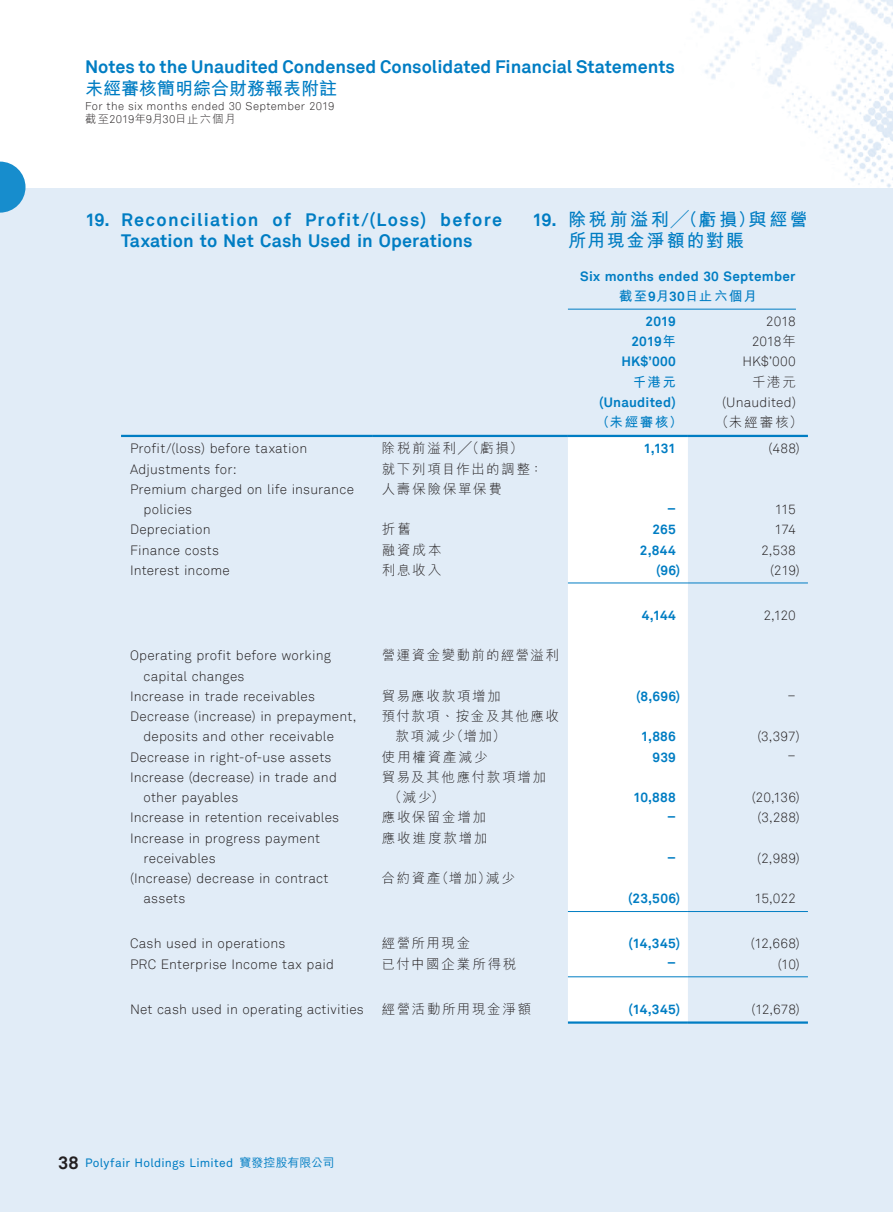
<style>
.page{position:relative;width:893px;height:1212px;background:#fff}
.page>*{position:absolute;margin:0;border:0;box-sizing:border-box;transform-origin:0 0}
._03_H1{font:700 18px/20.2px "Akkurat";letter-spacing:.05em;color:#007dc3;text-align:center}
._03_H1-2{font:700 18px "Akkurat";color:#007dc3}
._03_H1-3{font:700 18px/20.2px "M Hei HK";letter-spacing:.125em;color:#007dc3}
._03_H1-4{font:700 18px "M Hei HK";color:#007dc3}
._15_Table_Stub{font:300 13.5px/20.2px "Akkurat";letter-spacing:.015em;color:#231f20}
._15_Table_Stub-2{font:300 13.5px/20.2px "M Hei HK";letter-spacing:.12em;color:#231f20}
._11_P0{font:300 13.5px "Akkurat";color:#231f20}
._11_P0-2{font:700 13.5px "Akkurat";letter-spacing:.02em;color:#007dc3}
._12___P2{font:700 13.5px "Akkurat";letter-spacing:.02em;color:#007dc3}
._12___P2-2{font:300 13.5px "Akkurat";letter-spacing:.005em;color:#231f20}
._12___P2-3{font:700 13.5px "M Hei HK";letter-spacing:.11em;color:#007dc3}
._12___P2-4{font:300 13.5px "M Hei HK";letter-spacing:.135em;color:#231f20}
.t1{font:12px "Akkurat Pro";letter-spacing:.02em;color:#007dc3}
.t2{font:300 11.25px "Akkurat";letter-spacing:.035em;color:#231f20}
.t3{font:300 11.25px "M Hei HK";letter-spacing:.105em;color:#231f20}
.s1{font-family:"Akkurat"}
.s2{font-family:"M Hei HK"}
.s3{font-family:"Akkurat";font-weight:700;font-size:18px;color:#231f20}
.s4{font-family:"M Hei HK";font-weight:500}
</style>
<div class="page">
<div style="left:0;top:187px;width:893px;height:1025px;background:#e1ecf7"></div>
<img style="left:0;top:0;width:893px;height:187px">
<svg style="left:0;top:162px;width:26px;height:51px"></svg>
<div style="left:568px;top:437px;width:120px;height:584px;background:#fff"></div>
<hr style="left:568px;top:309px;width:228px;height:1px;background:#007dc3">
<hr style="left:121px;top:435px;width:252px;height:2px;background:#007dc3">
<hr style="left:373px;top:435px;width:195px;height:2px;background:#007dc3">
<hr style="left:568px;top:435px;width:120px;height:2px;background:#007dc3">
<hr style="left:688px;top:435px;width:120px;height:2px;background:#007dc3">
<hr style="left:568px;top:583px;width:120px;height:1px;background:#007dc3">
<hr style="left:688px;top:583px;width:120px;height:1px;background:#007dc3">
<hr style="left:568px;top:911px;width:120px;height:1px;background:#007dc3">
<hr style="left:688px;top:911px;width:120px;height:1px;background:#007dc3">
<hr style="left:568px;top:976px;width:120px;height:1px;background:#007dc3">
<hr style="left:688px;top:976px;width:120px;height:1px;background:#007dc3">
<hr style="left:568px;top:1021px;width:120px;height:3px;background:#007dc3">
<hr style="left:688px;top:1021px;width:120px;height:3px;background:#007dc3">
<h1 class="_03_H1-2" style="left:85px;top:55px;width:591px">Notes to the Unaudited Condensed Consolidated Financial Statements</h1>
<h1 class="_03_H1-4" style="left:85px;top:75px;width:253px">未經審核簡明綜合財務報表附註</h1>
<p class="t2" style="left:85px;top:99px;width:251px">For the six months ended 30 September 2019</p>
<p class="t3" style="left:85px;top:113px;width:152px">截至<span class="s1">2019</span>年<span class="s1">9</span>月<span class="s1">30</span>日止六個月</p>
<p class="_03_H1" style="left:85px;top:210px;width:419px">19. Reconciliation of Profit/(Loss) before<br>Taxation to Net Cash Used in Operations</p>
<p class="_03_H1-3" style="left:568px;top:208px;width:241px;text-indent:-36px"><span class="s1">19.</span> 除稅前溢利╱（虧損）與經營所用現金淨額的對賬</p>
<p class="_12___P2" style="left:580px;top:267px;width:217px">Six months ended 30 September</p>
<p class="_12___P2-3" style="left:619px;top:286px;width:140px">截至<span class="s1">9</span>月<span class="s1">30</span>日止六個月</p>
<p class="_12___P2" style="left:646px;top:312px;width:32px">2019</p>
<p class="_12___P2-2" style="left:766px;top:313px;width:31px">2018</p>
<p class="_12___P2" style="left:631px;top:333px;width:46px">2019<span class="s2">年</span></p>
<p class="_12___P2-2" style="left:752px;top:333px;width:46px">2018<span class="s2">年</span></p>
<p class="_12___P2" style="left:621px;top:353px;width:56px">HK$’000</p>
<p class="_12___P2-2" style="left:742px;top:354px;width:55px">HK$’000</p>
<p class="_12___P2-3" style="left:633px;top:372px;width:45px">千港元</p>
<p class="_12___P2-4" style="left:752px;top:375px;width:45px">千港元</p>
<p class="_12___P2" style="left:599px;top:393px;width:78px">(Unaudited)</p>
<p class="_12___P2-2" style="left:722px;top:394px;width:75px">(Unaudited)</p>
<p class="_12___P2-3" style="left:596px;top:412px;width:88px">（未經審核）</p>
<p class="_12___P2-4" style="left:715px;top:415px;width:89px">（未經審核）</p>
<p class="_15_Table_Stub" style="left:130px;top:439px;width:179px">Profit/(loss) before taxation</p>
<p class="_15_Table_Stub-2" style="left:382px;top:438px;width:143px">除稅前溢利╱（虧損）</p>
<p class="_11_P0-2" style="left:643px;top:440px;width:34px">1,131</p>
<p class="_11_P0" style="left:769px;top:441px;width:33px">(488)</p>
<p class="_15_Table_Stub" style="left:130px;top:459px;width:108px">Adjustments for:</p>
<p class="_15_Table_Stub-2" style="left:382px;top:458px;width:162px">就下列項目作出的調整：</p>
<p class="_15_Table_Stub" style="left:144px;top:479px;width:212px;text-indent:-14px">Premium charged on life insurance policies</p>
<p class="_15_Table_Stub-2" style="left:382px;top:479px;width:121px">人壽保險保單保費</p>
<p class="_11_P0-2" style="left:667px;top:499px;width:10px">–</p>
<p class="_11_P0" style="left:775px;top:501px;width:23px">115</p>
<p class="_15_Table_Stub" style="left:130px;top:520px;width:82px">Depreciation</p>
<p class="_15_Table_Stub-2" style="left:382px;top:519px;width:30px">折舊</p>
<p class="_11_P0-2" style="left:652px;top:521px;width:25px">265</p>
<p class="_11_P0" style="left:775px;top:522px;width:23px">174</p>
<p class="_15_Table_Stub" style="left:130px;top:540px;width:91px">Finance costs</p>
<p class="_15_Table_Stub-2" style="left:382px;top:539px;width:61px">融資成本</p>
<p class="_11_P0-2" style="left:640px;top:541px;width:38px">2,844</p>
<p class="_11_P0" style="left:761px;top:542px;width:36px">2,538</p>
<p class="_15_Table_Stub" style="left:130px;top:560px;width:101px">Interest income</p>
<p class="_15_Table_Stub-2" style="left:382px;top:560px;width:61px">利息收入</p>
<p class="_11_P0-2" style="left:656px;top:562px;width:26px">(96)</p>
<p class="_11_P0" style="left:770px;top:562px;width:31px">(219)</p>
<p class="_11_P0-2" style="left:642px;top:607px;width:36px">4,144</p>
<p class="_11_P0" style="left:763px;top:607px;width:34px">2,120</p>
<p class="_15_Table_Stub" style="left:144px;top:646px;width:189px;text-indent:-14px">Operating profit before working capital changes</p>
<p class="_15_Table_Stub-2" style="left:382px;top:645px;width:178px">營運資金變動前的經營溢利</p>
<p class="_15_Table_Stub" style="left:130px;top:686px;width:187px">Increase in trade receivables</p>
<p class="_15_Table_Stub-2" style="left:382px;top:686px;width:120px">貿易應收款項增加</p>
<p class="_11_P0-2" style="left:636px;top:688px;width:46px">(8,696)</p>
<p class="_11_P0" style="left:788px;top:687px;width:10px">–</p>
<p class="_15_Table_Stub" style="left:144px;top:706px;width:214px;text-indent:-14px">Decrease (increase) in prepayment, deposits and other receivable</p>
<p class="_15_Table_Stub-2" style="left:395px;top:706px;width:165px;text-indent:-14px">預付款項、按金及其他應收款項減少（增加）</p>
<p class="_11_P0-2" style="left:641px;top:728px;width:37px">1,886</p>
<p class="_11_P0" style="left:757px;top:729px;width:44px">(3,397)</p>
<p class="_15_Table_Stub" style="left:130px;top:747px;width:203px">Decrease in right-of-use assets</p>
<p class="_15_Table_Stub-2" style="left:382px;top:746px;width:107px">使用權資產減少</p>
<p class="_11_P0-2" style="left:652px;top:748px;width:25px">939</p>
<p class="_11_P0" style="left:788px;top:748px;width:10px">–</p>
<p class="_15_Table_Stub" style="left:144px;top:767px;width:195px;text-indent:-14px">Increase (decrease) in trade and other payables</p>
<p class="_15_Table_Stub-2" style="left:389px;top:767px;width:159px;text-indent:-7px">貿易及其他應付款項增加（減少）</p>
<p class="_11_P0-2" style="left:633px;top:789px;width:44px">10,888</p>
<p class="_11_P0" style="left:752px;top:789px;width:50px">(20,136)</p>
<p class="_15_Table_Stub" style="left:130px;top:808px;width:211px">Increase in retention receivables</p>
<p class="_15_Table_Stub-2" style="left:382px;top:807px;width:105px">應收保留金增加</p>
<p class="_11_P0-2" style="left:667px;top:808px;width:10px">–</p>
<p class="_11_P0" style="left:757px;top:810px;width:44px">(3,288)</p>
<p class="_15_Table_Stub" style="left:144px;top:828px;width:178px;text-indent:-14px">Increase in progress payment receivables</p>
<p class="_15_Table_Stub-2" style="left:382px;top:827px;width:107px">應收進度款增加</p>
<p class="_11_P0-2" style="left:667px;top:848px;width:10px">–</p>
<p class="_11_P0" style="left:757px;top:850px;width:44px">(2,989)</p>
<p class="_15_Table_Stub" style="left:144px;top:868px;width:187px;text-indent:-14px">(Increase) decrease in contract assets</p>
<p class="_15_Table_Stub-2" style="left:382px;top:868px;width:134px">合約資產（增加）減少</p>
<p class="_11_P0-2" style="left:628px;top:890px;width:54px">(23,506)</p>
<p class="_11_P0" style="left:754px;top:891px;width:43px">15,022</p>
<p class="_15_Table_Stub" style="left:130px;top:934px;width:157px">Cash used in operations</p>
<p class="_15_Table_Stub-2" style="left:382px;top:933px;width:90px">經營所用現金</p>
<p class="_11_P0-2" style="left:629px;top:935px;width:53px">(14,345)</p>
<p class="_11_P0" style="left:751px;top:936px;width:50px">(12,668)</p>
<p class="_15_Table_Stub" style="left:130px;top:954px;width:205px">PRC Enterprise Income tax paid</p>
<p class="_15_Table_Stub-2" style="left:382px;top:953px;width:136px">已付中國企業所得稅</p>
<p class="_11_P0-2" style="left:667px;top:954px;width:10px">–</p>
<p class="_11_P0" style="left:778px;top:956px;width:24px">(10)</p>
<p class="_15_Table_Stub" style="left:130px;top:999px;width:235px">Net cash used in operating activities</p>
<p class="_15_Table_Stub-2" style="left:382px;top:998px;width:151px">經營活動所用現金淨額</p>
<p class="_11_P0-2" style="left:629px;top:1000px;width:53px">(14,345)</p>
<p class="_11_P0" style="left:752px;top:1001px;width:50px">(12,678)</p>
<p class="t1" style="left:58px;top:1156px;width:278px"><span class="s3">38</span> Polyfair Holdings Limited <span class="s4">寶發控股有限公司</span></p>
</div>
